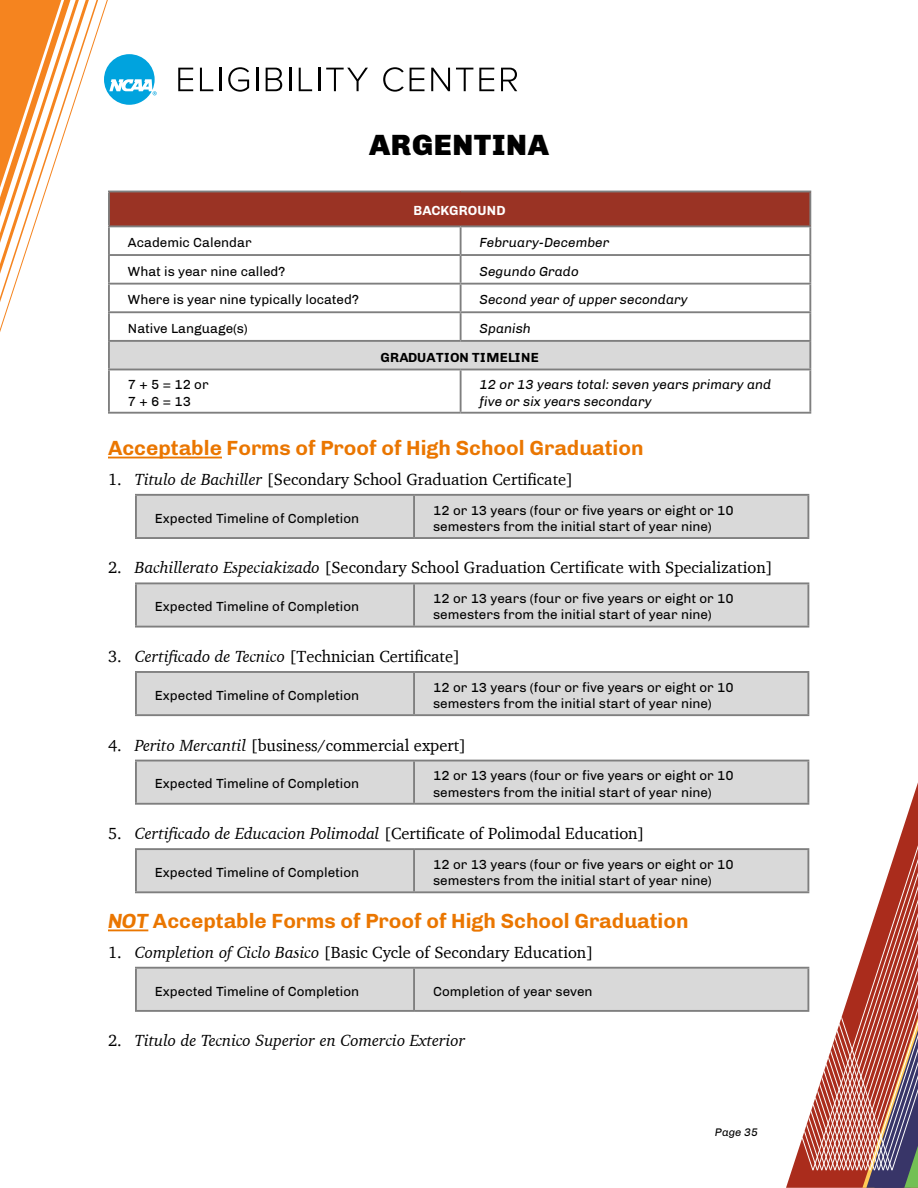
<style>
.page{position:relative;width:918px;height:1188px;background:#fff}
.page>*{position:absolute;margin:0;border:0;box-sizing:border-box;transform-origin:0 0}
.t1{font:900 30px "Chivo";letter-spacing:.02em;color:#000}
.t2{font:700 21px "Chivo";color:#ea7600}
.t3{font:16.5px "Charter";color:#000}
.t4{font:italic 16.5px "Charter";color:#000}
.t5{font:13.5px/16.2px "Chivo";color:#000}
.t6{font:italic 13.5px/16.2px "Chivo";color:#000}
.t7{font:700 13.5px "Chivo";letter-spacing:.02em;color:#000}
.t8{font:700 13.5px "Chivo";letter-spacing:.01em;color:#fff}
.t9{font:italic 11.25px "Chivo";color:#000}
.s1{font-style:italic}
.s2{font-style:normal}
</style>
<div class="page">
<svg style="left:61px;top:0;width:88px;height:967px"></svg>
<svg style="left:0;top:0;width:61px;height:332px"></svg>
<svg style="left:178px;top:68px;width:15px;height:23px"></svg>
<svg style="left:200px;top:68px;width:13px;height:23px"></svg>
<hr style="left:220px;top:68px;width:2px;height:23px;background:#000">
<svg style="left:228px;top:67px;width:21px;height:25px"></svg>
<hr style="left:256px;top:68px;width:2px;height:23px;background:#000">
<svg style="left:266px;top:68px;width:16px;height:23px"></svg>
<hr style="left:289px;top:68px;width:2px;height:23px;background:#000">
<svg style="left:299px;top:68px;width:13px;height:23px"></svg>
<hr style="left:318px;top:68px;width:2px;height:23px;background:#000">
<svg style="left:326px;top:68px;width:42px;height:23px"></svg>
<svg style="left:383px;top:67px;width:21px;height:25px"></svg>
<svg style="left:410px;top:68px;width:15px;height:23px"></svg>
<svg style="left:431px;top:68px;width:19px;height:23px"></svg>
<svg style="left:456px;top:68px;width:17px;height:23px"></svg>
<svg style="left:479px;top:68px;width:15px;height:23px"></svg>
<svg style="left:501px;top:68px;width:16px;height:23px"></svg>
<svg style="left:104px;top:54px;width:53px;height:51px"></svg>
<hr style="left:108px;top:457px;width:114px;height:1px;background:#ea7600">
<hr style="left:108px;top:929px;width:40px;height:2px;background:#ea7600">
<div style="left:109px;top:191px;width:701px;height:35px;background:#9a3324"></div>
<div style="left:109px;top:341px;width:701px;height:29px;background:#d9d9d9"></div>
<hr style="left:108px;top:227px;width:2px;height:27px;background:#7f7f7f">
<hr style="left:460px;top:227px;width:2px;height:27px;background:#7f7f7f">
<hr style="left:809px;top:227px;width:2px;height:27px;background:#7f7f7f">
<hr style="left:108px;top:254px;width:353px;height:2px;background:#7f7f7f">
<hr style="left:108px;top:256px;width:2px;height:27px;background:#7f7f7f">
<hr style="left:461px;top:254px;width:350px;height:2px;background:#7f7f7f">
<hr style="left:460px;top:256px;width:2px;height:27px;background:#7f7f7f">
<hr style="left:809px;top:256px;width:2px;height:27px;background:#7f7f7f">
<hr style="left:108px;top:283px;width:353px;height:2px;background:#7f7f7f">
<hr style="left:108px;top:285px;width:2px;height:26px;background:#7f7f7f">
<hr style="left:461px;top:283px;width:350px;height:2px;background:#7f7f7f">
<hr style="left:460px;top:285px;width:2px;height:26px;background:#7f7f7f">
<hr style="left:809px;top:285px;width:2px;height:26px;background:#7f7f7f">
<hr style="left:108px;top:311px;width:353px;height:2px;background:#7f7f7f">
<hr style="left:108px;top:313px;width:2px;height:27px;background:#7f7f7f">
<hr style="left:461px;top:311px;width:350px;height:2px;background:#7f7f7f">
<hr style="left:460px;top:313px;width:2px;height:27px;background:#7f7f7f">
<hr style="left:809px;top:313px;width:2px;height:27px;background:#7f7f7f">
<hr style="left:108px;top:340px;width:353px;height:2px;background:#7f7f7f">
<hr style="left:108px;top:342px;width:2px;height:27px;background:#7f7f7f">
<hr style="left:461px;top:340px;width:350px;height:2px;background:#7f7f7f">
<hr style="left:809px;top:342px;width:2px;height:27px;background:#7f7f7f">
<hr style="left:108px;top:369px;width:353px;height:1px;background:#7f7f7f">
<hr style="left:108px;top:370px;width:2px;height:42px;background:#7f7f7f">
<hr style="left:461px;top:369px;width:350px;height:1px;background:#7f7f7f">
<hr style="left:460px;top:370px;width:2px;height:42px;background:#7f7f7f">
<hr style="left:809px;top:370px;width:2px;height:42px;background:#7f7f7f">
<hr style="left:108px;top:412px;width:353px;height:2px;background:#7f7f7f">
<hr style="left:461px;top:412px;width:350px;height:2px;background:#7f7f7f">
<hr style="left:108px;top:191px;width:353px;height:1px;background:#7f7f7f">
<hr style="left:108px;top:192px;width:2px;height:33px;background:#7f7f7f">
<hr style="left:461px;top:191px;width:350px;height:1px;background:#7f7f7f">
<hr style="left:809px;top:192px;width:2px;height:33px;background:#7f7f7f">
<hr style="left:108px;top:225px;width:353px;height:2px;background:#7f7f7f">
<hr style="left:461px;top:225px;width:350px;height:2px;background:#7f7f7f">
<div style="left:137px;top:496px;width:670px;height:41px;background:#d9d9d9"></div>
<hr style="left:135px;top:494px;width:279px;height:2px;background:#7f7f7f">
<hr style="left:135px;top:496px;width:2px;height:41px;background:#7f7f7f">
<hr style="left:414px;top:494px;width:395px;height:2px;background:#7f7f7f">
<hr style="left:413px;top:496px;width:2px;height:41px;background:#7f7f7f">
<hr style="left:807px;top:496px;width:2px;height:41px;background:#7f7f7f">
<hr style="left:135px;top:537px;width:279px;height:2px;background:#7f7f7f">
<hr style="left:414px;top:537px;width:395px;height:2px;background:#7f7f7f">
<div style="left:137px;top:584px;width:670px;height:42px;background:#d9d9d9"></div>
<hr style="left:135px;top:582px;width:279px;height:2px;background:#7f7f7f">
<hr style="left:135px;top:584px;width:2px;height:42px;background:#7f7f7f">
<hr style="left:414px;top:582px;width:395px;height:2px;background:#7f7f7f">
<hr style="left:413px;top:584px;width:2px;height:42px;background:#7f7f7f">
<hr style="left:807px;top:584px;width:2px;height:42px;background:#7f7f7f">
<hr style="left:135px;top:626px;width:279px;height:2px;background:#7f7f7f">
<hr style="left:414px;top:626px;width:395px;height:2px;background:#7f7f7f">
<div style="left:137px;top:673px;width:670px;height:41px;background:#d9d9d9"></div>
<hr style="left:135px;top:671px;width:279px;height:2px;background:#7f7f7f">
<hr style="left:135px;top:673px;width:2px;height:41px;background:#7f7f7f">
<hr style="left:414px;top:671px;width:395px;height:2px;background:#7f7f7f">
<hr style="left:413px;top:673px;width:2px;height:41px;background:#7f7f7f">
<hr style="left:807px;top:673px;width:2px;height:41px;background:#7f7f7f">
<hr style="left:135px;top:714px;width:279px;height:2px;background:#7f7f7f">
<hr style="left:414px;top:714px;width:395px;height:2px;background:#7f7f7f">
<hr style="left:135px;top:760px;width:279px;height:1px;background:#7f7f7f">
<hr style="left:135px;top:761px;width:2px;height:42px;background:#7f7f7f">
<hr style="left:414px;top:760px;width:395px;height:1px;background:#7f7f7f">
<hr style="left:135px;top:803px;width:279px;height:2px;background:#7f7f7f">
<hr style="left:135px;top:848px;width:279px;height:2px;background:#7f7f7f">
<hr style="left:135px;top:850px;width:2px;height:41px;background:#7f7f7f">
<hr style="left:135px;top:891px;width:279px;height:2px;background:#7f7f7f">
<svg style="left:136px;top:761px;width:782px;height:427px"></svg>
<hr style="left:135px;top:967px;width:279px;height:2px;background:#7f7f7f">
<hr style="left:135px;top:969px;width:2px;height:41px;background:#7f7f7f">
<hr style="left:414px;top:967px;width:395px;height:2px;background:#7f7f7f">
<hr style="left:413px;top:969px;width:2px;height:41px;background:#7f7f7f">
<hr style="left:807px;top:969px;width:2px;height:41px;background:#7f7f7f">
<hr style="left:135px;top:1010px;width:279px;height:2px;background:#7f7f7f">
<hr style="left:414px;top:1010px;width:395px;height:2px;background:#7f7f7f">
<h1 class="t1" style="left:369px;top:120px;width:181px">ARGENTINA</h1>
<p class="t8" style="left:414px;top:200px;width:94px">BACKGROUND</p>
<p class="t5" style="left:128px;top:234px;width:125px">Academic Calendar</p>
<p class="t6" style="left:480px;top:234px;width:131px">February-December</p>
<p class="t5" style="left:128px;top:262px;width:159px">What is year nine called?</p>
<p class="t6" style="left:480px;top:262px;width:101px">Segundo Grado</p>
<p class="t5" style="left:128px;top:291px;width:232px">Where is year nine typically located?</p>
<p class="t6" style="left:480px;top:291px;width:210px">Second year of upper secondary</p>
<p class="t5" style="left:128px;top:319px;width:121px">Native Language(s)</p>
<p class="t6" style="left:480px;top:319px;width:53px">Spanish</p>
<p class="t7" style="left:380px;top:346px;width:160px">GRADUATION TIMELINE</p>
<p class="t5" style="left:128px;top:376px;width:82px">7 + 5 = 12 or<br>7 + 6 = 13</p>
<p class="t6" style="left:480px;top:376px;width:293px">12 or 13 years total: seven years primary and five or six years secondary</p>
<h2 class="t2" style="left:108px;top:431px;width:537px">Acceptable Forms of Proof of High School Graduation</h2>
<p class="t3" style="left:108px;top:469px;width:467px">1. <span class="s1">Titulo de Bachiller</span> [Secondary School Graduation Certificate]</p>
<p class="t5" style="left:155px;top:509px;width:206px">Expected Timeline of Completion</p>
<p class="t5" style="left:433px;top:501px;width:302px">12 or 13 years (four or five years or eight or 10 semesters from the initial start of year nine)</p>
<p class="t3" style="left:108px;top:558px;width:666px">2. <span class="s1">Bachillerato Especiakizado</span> [Secondary School Graduation Certificate with Specialization]</p>
<p class="t5" style="left:155px;top:598px;width:206px">Expected Timeline of Completion</p>
<p class="t5" style="left:433px;top:590px;width:302px">12 or 13 years (four or five years or eight or 10 semesters from the initial start of year nine)</p>
<p class="t3" style="left:108px;top:646px;width:354px">3. <span class="s1">Certificado de Tecnico</span> [Technician Certificate]</p>
<p class="t5" style="left:155px;top:686px;width:206px">Expected Timeline of Completion</p>
<p class="t5" style="left:433px;top:678px;width:302px">12 or 13 years (four or five years or eight or 10 semesters from the initial start of year nine)</p>
<p class="t3" style="left:108px;top:735px;width:360px">4. <span class="s1">Perito Mercantil</span> [business/commercial expert]</p>
<p class="t5" style="left:155px;top:775px;width:206px">Expected Timeline of Completion</p>
<p class="t5" style="left:433px;top:767px;width:302px">12 or 13 years (four or five years or eight or 10 semesters from the initial start of year nine)</p>
<p class="t3" style="left:108px;top:823px;width:538px">5. <span class="s1">Certificado de Educacion Polimodal</span> [Certificate of Polimodal Education]</p>
<p class="t5" style="left:155px;top:864px;width:206px">Expected Timeline of Completion</p>
<p class="t5" style="left:433px;top:855px;width:302px">12 or 13 years (four or five years or eight or 10 semesters from the initial start of year nine)</p>
<h2 class="t2" style="left:108px;top:904px;width:582px"><span class="s1">NOT</span> Acceptable Forms of Proof of High School Graduation</h2>
<p class="t3" style="left:108px;top:942px;width:487px">1. <span class="s1">Completion of Ciclo Basico</span> [Basic Cycle of Secondary Education]</p>
<p class="t5" style="left:155px;top:982px;width:206px">Expected Timeline of Completion</p>
<p class="t5" style="left:433px;top:982px;width:161px">Completion of year seven</p>
<p class="t4" style="left:108px;top:1027px;width:359px"><span class="s2">2.</span> Titulo de Tecnico Superior en Comercio Exterior</p>
<p class="t9" style="left:715px;top:1124px;width:45px">Page 35</p>
</div>
